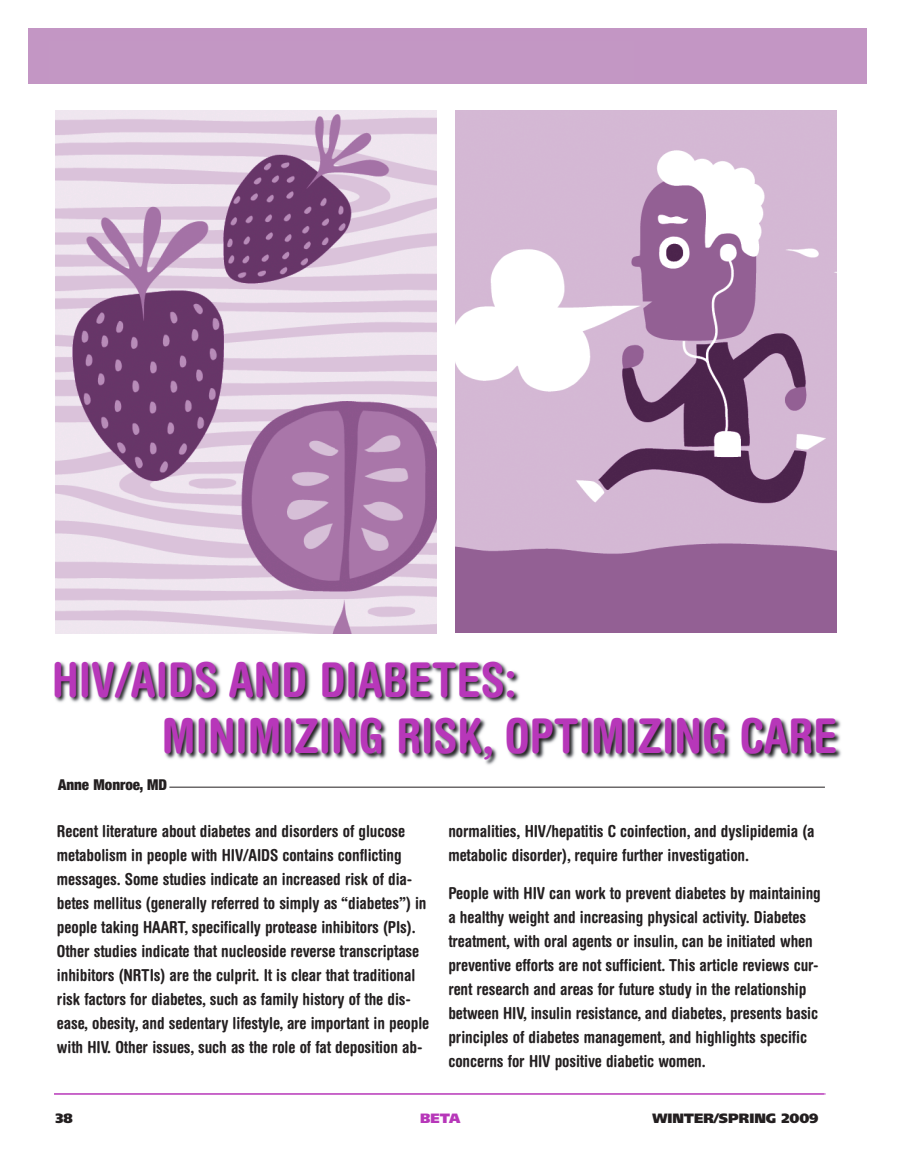
<style>
.page{position:relative;width:905px;height:1175px;background:#fff}
.page>*{position:absolute;margin:0;border:0;box-sizing:border-box;transform-origin:0 0}
.t1{font:700 condensed 48px/56.1px "Helvetica Rounded";color:#b737b9}
.t2{font:700 condensed 16.5px/24px "Helvetica Rounded";letter-spacing:-.005em;color:#231f20}
.t3{font:900 condensed 15px "Helvetica Neue";color:#231f20}
.t4{font:900 13.5px "Frutiger";color:#231f20}
.t5{font:900 13.5px "Frutiger";color:#b737b9}
</style>
<div class="page">
<hr style="left:54px;top:1093px;width:771px;height:1px;background:#b737b9">
<div style="left:28px;top:28px;width:839px;height:56px;background:#c396c4"></div>
<img style="left:56px;top:110px;width:380px;height:523px">
<img style="left:456px;top:110px;width:380px;height:522px">
<img style="left:55px;top:661px;width:786px;height:127px">
<hr style="left:169px;top:786px;width:655px;height:1px;background:#231f20">
<h1 class="t1" style="left:162px;top:656px;width:677px;text-indent:-110px">HIV/AIDS AND DIABETES:<br>MINIMIZING RISK, OPTIMIZING CARE</h1>
<p class="t3" style="left:58px;top:779px;width:111px">Anne Monroe, MD</p>
<p class="t2" style="left:57px;top:820px;width:374px">Recent literature about diabetes and disorders of glucose metabolism in people with HIV/AIDS contains conflicting messages. Some studies indicate an increased risk of dia&shy;betes mellitus (generally referred to simply as “diabetes”) in people taking HAART, specifically protease inhibitors (PIs).<br>Other studies indicate that nucleoside reverse transcriptase inhibitors (NRTIs) are the culprit. It is clear that traditional risk factors for diabetes, such as family history of the dis&shy;ease, obesity, and sedentary lifestyle, are important in people with HIV. Other issues, such as the role of fat deposition ab-</p>
<p class="t2" style="left:448px;top:820px;width:367px">normalities, HIV/hepatitis C coinfection, and dyslipidemia (a metabolic disorder), require further investigation.</p>
<p class="t2" style="left:448px;top:882px;width:374px">People with HIV can work to prevent diabetes by maintaining a healthy weight and increasing physical activity. Diabetes treatment, with oral agents or insulin, can be initiated when preventive efforts are not sufficient. This article reviews cur&shy;rent research and areas for future study in the relationship between HIV, insulin resistance, and diabetes, presents basic principles of diabetes management, and highlights specific concerns for HIV positive diabetic women.</p>
<p class="t4" style="left:55px;top:1112px;width:19px">38</p>
<p class="t5" style="left:420px;top:1112px;width:42px">BETA</p>
<p class="t4" style="left:652px;top:1112px;width:168px">WINTER/SPRING 2009</p>
</div>
